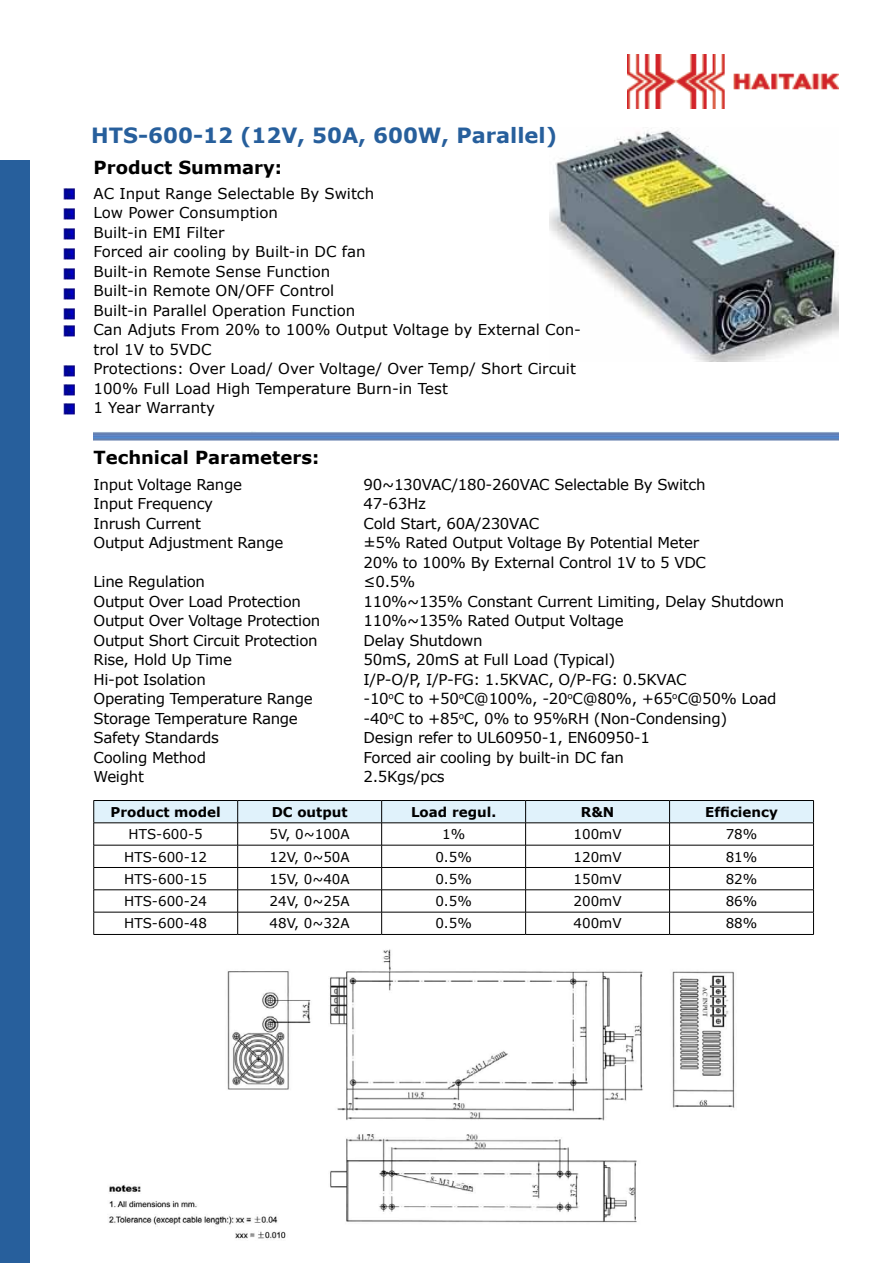
<style>
.page{position:relative;width:893px;height:1263px;background:#fff}
.page>*{position:absolute;margin:0;border:0;box-sizing:border-box;transform-origin:0 0}
.t1{font:700 21px "Verdana";color:#275f9c}
.t2{font:700 18px "Verdana";color:#000}
.t3{font:15px/19.5px "Verdana";letter-spacing:-.02em;color:#000}
.t4{font:15px/19.5px "Verdana";color:#000}
.t5{font:13.5px "Verdana";color:#000}
.t6{font:700 13.5px "Verdana";color:#000}
</style>
<div class="page">
<img style="left:550px;top:128px;width:289px;height:234px">
<div style="left:0;top:161px;width:30px;height:1102px;background:#275f9c"></div>
<svg style="left:93px;top:800px;width:721px;height:134px"></svg>
<hr style="left:94px;top:934px;width:144px;height:1px;background:#000">
<hr style="left:238px;top:934px;width:144px;height:1px;background:#000">
<hr style="left:382px;top:934px;width:144px;height:1px;background:#000">
<hr style="left:526px;top:934px;width:144px;height:1px;background:#000">
<hr style="left:670px;top:934px;width:144px;height:1px;background:#000">
<img style="left:627px;top:54px;width:212px;height:54px">
<svg style="left:63px;top:208px;width:11px;height:11px"></svg>
<svg style="left:63px;top:189px;width:11px;height:11px"></svg>
<svg style="left:63px;top:228px;width:11px;height:12px"></svg>
<svg style="left:63px;top:248px;width:11px;height:12px"></svg>
<svg style="left:63px;top:268px;width:11px;height:12px"></svg>
<svg style="left:63px;top:288px;width:11px;height:12px"></svg>
<svg style="left:63px;top:309px;width:11px;height:11px"></svg>
<svg style="left:63px;top:326px;width:11px;height:11px"></svg>
<svg style="left:63px;top:365px;width:11px;height:12px"></svg>
<svg style="left:63px;top:384px;width:11px;height:12px"></svg>
<svg style="left:63px;top:403px;width:11px;height:12px"></svg>
<img style="left:94px;top:431px;width:745px;height:10px">
<img style="left:109px;top:949px;width:626px;height:291px">
<h1 class="t1" style="left:91px;top:122px;width:467px">HTS-600-12 (12V, 50A, 600W, Parallel)</h1>
<p class="t2" style="left:94px;top:156px;width:190px">Product Summary:</p>
<p class="t4" style="left:66px;top:183px;width:309px">• AC Input Range Selectable By Switch</p>
<p class="t4" style="left:66px;top:202px;width:213px">• Low Power Consumption</p>
<p class="t4" style="left:66px;top:222px;width:160px">• Built-in EMI Filter</p>
<p class="t4" style="left:66px;top:241px;width:301px">• Forced air cooling by Built-in DC fan</p>
<p class="t4" style="left:66px;top:261px;width:265px">• Built-in Remote Sense Function</p>
<p class="t4" style="left:66px;top:280px;width:269px">• Built-in Remote ON/OFF Control</p>
<p class="t4" style="left:66px;top:300px;width:290px">• Built-in Parallel Operation Function</p>
<p class="t4" style="left:93px;top:319px;width:489px;text-indent:-27px">• Can Adjuts From 20% to 100% Output Voltage by External Con&shy;trol 1V to 5VDC</p>
<p class="t4" style="left:66px;top:358px;width:511px">• Protections: Over Load/ Over Voltage/ Over Temp/ Short Circuit</p>
<p class="t4" style="left:66px;top:378px;width:383px">• 100% Full Load High Temperature Burn-in Test</p>
<p class="t4" style="left:66px;top:397px;width:150px">• 1 Year Warranty</p>
<p class="t2" style="left:94px;top:446px;width:227px">Technical Parameters:</p>
<p class="t3" style="left:94px;top:474px;width:150px">Input Voltage Range</p>
<p class="t3" style="left:364px;top:474px;width:343px">90~130VAC/180-260VAC Selectable By Switch</p>
<p class="t3" style="left:94px;top:494px;width:121px">Input Frequency</p>
<p class="t3" style="left:364px;top:494px;width:64px">47-63Hz</p>
<p class="t3" style="left:94px;top:513px;width:109px">Inrush Current</p>
<p class="t3" style="left:364px;top:513px;width:177px">Cold Start, 60A/230VAC</p>
<p class="t3" style="left:94px;top:533px;width:191px">Output Adjustment Range</p>
<p class="t3" style="left:364px;top:533px;width:344px">±5% Rated Output Voltage By Potential Meter<br>20% to 100% By External Control 1V to 5 VDC</p>
<p class="t3" style="left:94px;top:572px;width:113px">Line Regulation</p>
<p class="t3" style="left:364px;top:572px;width:53px">≤0.5%</p>
<p class="t3" style="left:94px;top:591px;width:209px">Output Over Load Protection</p>
<p class="t3" style="left:364px;top:591px;width:422px">110%~135% Constant Current Limiting, Delay Shutdown</p>
<p class="t3" style="left:94px;top:611px;width:228px">Output Over Voltage Protection</p>
<p class="t3" style="left:364px;top:611px;width:262px">110%~135% Rated Output Voltage</p>
<p class="t3" style="left:94px;top:630px;width:226px">Output Short Circuit Protection</p>
<p class="t3" style="left:364px;top:630px;width:121px">Delay Shutdown</p>
<p class="t3" style="left:94px;top:650px;width:140px">Rise, Hold Up Time</p>
<p class="t3" style="left:364px;top:650px;width:253px">50mS, 20mS at Full Load (Typical)</p>
<p class="t3" style="left:94px;top:669px;width:114px">Hi-pot Isolation</p>
<p class="t3" style="left:364px;top:669px;width:324px">I/P-O/P, I/P-FG: 1.5KVAC, O/P-FG: 0.5KVAC</p>
<p class="t3" style="left:94px;top:689px;width:221px">Operating Temperature Range</p>
<p class="t3" style="left:364px;top:689px;width:414px">-10<sup>o</sup>С to +50<sup>o</sup>С@100%, -20<sup>o</sup>С@80%, +65<sup>o</sup>С@50% Load</p>
<p class="t3" style="left:94px;top:708px;width:206px">Storage Temperature Range</p>
<p class="t3" style="left:364px;top:708px;width:365px">-40<sup>o</sup>С to +85<sup>o</sup>С, 0% to 95%RH (Non-Condensing)</p>
<p class="t3" style="left:94px;top:728px;width:127px">Safety Standards</p>
<p class="t3" style="left:364px;top:728px;width:288px">Design refer to UL60950-1, EN60950-1</p>
<p class="t3" style="left:94px;top:747px;width:114px">Cooling Method</p>
<p class="t3" style="left:364px;top:747px;width:262px">Forced air cooling by built-in DC fan</p>
<p class="t3" style="left:94px;top:767px;width:52px">Weight</p>
<p class="t3" style="left:364px;top:767px;width:83px">2.5Kgs/pcs</p>
<p class="t6" style="left:111px;top:803px;width:112px">Product model</p>
<p class="t6" style="left:272px;top:803px;width:77px">DC output</p>
<p class="t6" style="left:411px;top:803px;width:87px">Load regul.</p>
<p class="t6" style="left:581px;top:803px;width:35px">R&amp;N</p>
<p class="t6" style="left:705px;top:803px;width:74px">Efficiency</p>
<p class="t5" style="left:129px;top:826px;width:76px">HTS-600-5</p>
<p class="t5" style="left:270px;top:826px;width:82px">5V, 0~100A</p>
<p class="t5" style="left:442px;top:826px;width:25px">1%</p>
<p class="t5" style="left:574px;top:826px;width:50px">100mV</p>
<p class="t5" style="left:726px;top:826px;width:33px">78%</p>
<p class="t5" style="left:124px;top:848px;width:84px">HTS-600-12</p>
<p class="t5" style="left:270px;top:848px;width:82px">12V, 0~50A</p>
<p class="t5" style="left:435px;top:848px;width:38px">0.5%</p>
<p class="t5" style="left:574px;top:848px;width:50px">120mV</p>
<p class="t5" style="left:726px;top:848px;width:33px">81%</p>
<p class="t5" style="left:124px;top:870px;width:84px">HTS-600-15</p>
<p class="t5" style="left:270px;top:870px;width:82px">15V, 0~40A</p>
<p class="t5" style="left:435px;top:870px;width:38px">0.5%</p>
<p class="t5" style="left:574px;top:870px;width:50px">150mV</p>
<p class="t5" style="left:726px;top:870px;width:33px">82%</p>
<p class="t5" style="left:124px;top:893px;width:84px">HTS-600-24</p>
<p class="t5" style="left:270px;top:893px;width:82px">24V, 0~25A</p>
<p class="t5" style="left:435px;top:893px;width:38px">0.5%</p>
<p class="t5" style="left:574px;top:893px;width:50px">200mV</p>
<p class="t5" style="left:726px;top:893px;width:33px">86%</p>
<p class="t5" style="left:124px;top:915px;width:84px">HTS-600-48</p>
<p class="t5" style="left:270px;top:915px;width:82px">48V, 0~32A</p>
<p class="t5" style="left:435px;top:915px;width:38px">0.5%</p>
<p class="t5" style="left:574px;top:915px;width:50px">400mV</p>
<p class="t5" style="left:726px;top:915px;width:33px">88%</p>
</div>
